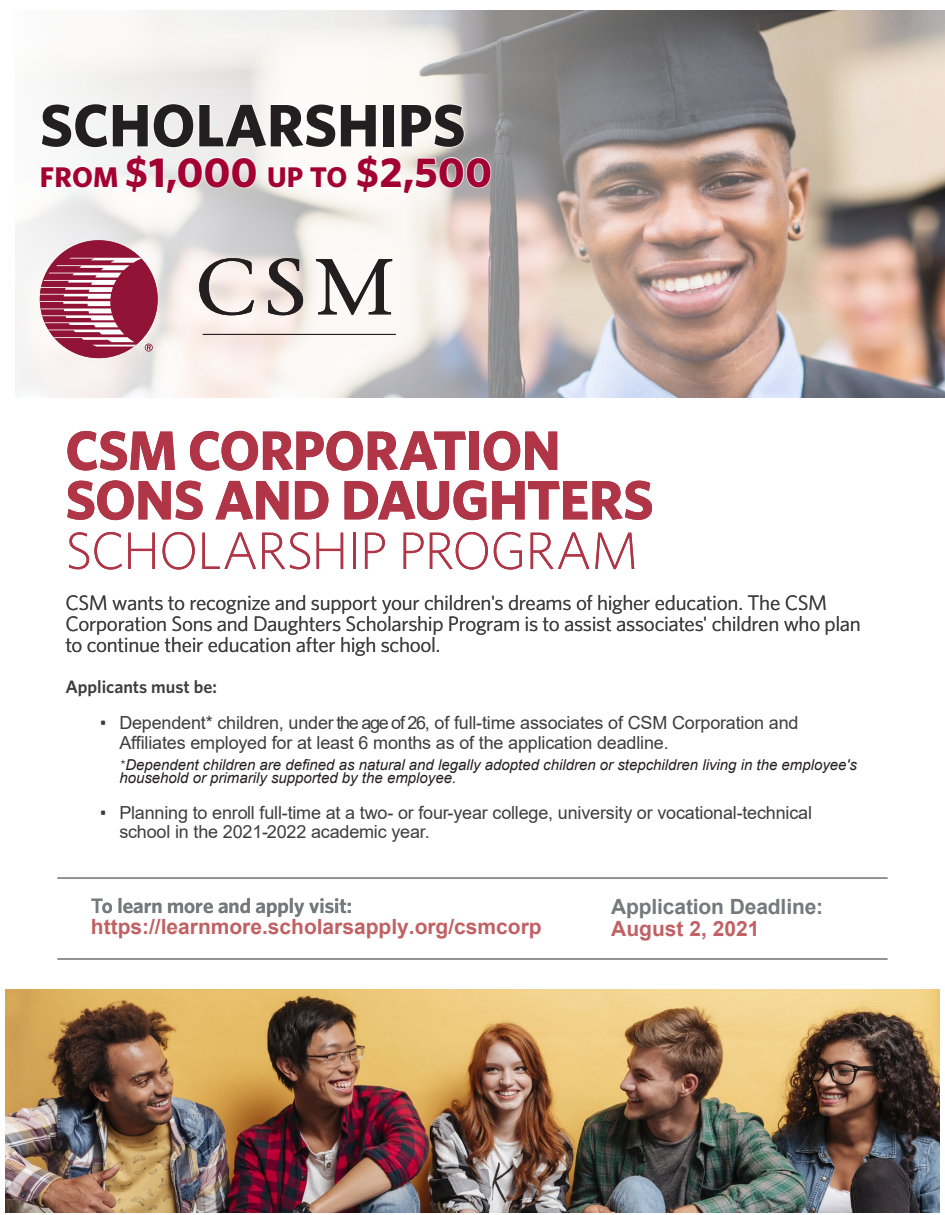
<style>
.page{position:relative;width:945px;height:1215px;background:#fff}
.page>*{position:absolute;margin:0;border:0;box-sizing:border-box;transform-origin:0 0}
.t1{font:700 60px "Whitney";color:#231f20}
.t2{font:700 55.5px/49.5px "Whitney";letter-spacing:-.015em;color:#af3547}
.t3{font:300 52.5px "Whitney";letter-spacing:-.025em;color:#af3547}
.t4{font:700 42px "Whitney";letter-spacing:.01em;color:#a40133}
.t5{font:21px/21px "Whitney";letter-spacing:-.015em;color:#3e3e3f}
.t6{font:700 21px/21.9px "Arial";color:#c16164}
.t7{font:700 21px/21.8px "Arial";letter-spacing:-.005em;color:#76787b}
.t8{font:18px/19.8px "Arial";letter-spacing:-.01em;color:#3e3e3f}
.t9{font:600 18px "Whitney";color:#3e3e3f}
.t10{font:italic 15px/12.6px "Arial";color:#231f20}
.s1{font-size:28.5px}
.s2{font-family:"Whitney"}
.s3{font-style:inherit}
.s4{font-family:"Whitney";font-weight:600;color:#76787b}
.s5{color:#c16164}
</style>
<div class="page">
<img style="left:15px;top:10px;width:930px;height:388px">
<img style="left:5px;top:990px;width:935px;height:223px">
<svg style="left:40px;top:103px;width:452px;height:92px"></svg>
<div style="left:40px;top:240px;width:118px;height:118px;background:#911436;border-radius:50%"></div>
<svg style="left:199px;top:258px;width:55px;height:57px"></svg>
<svg style="left:268px;top:258px;width:35px;height:57px;background:#a09794"></svg>
<svg style="left:316px;top:259px;width:76px;height:56px"></svg>
<svg style="left:40px;top:258px;width:113px;height:93px"></svg>
<hr style="left:203px;top:334px;width:193px;height:1px;background:#231f20">
<hr style="left:58px;top:877px;width:829px;height:2px;background:#8a8c8f">
<hr style="left:58px;top:958px;width:829px;height:2px;background:#8a8c8f">
<p class="t1" style="left:40px;top:85px;width:427px">SCHOLARSHIPS</p>
<p class="t4" style="left:40px;top:144px;width:454px"><span class="s1">FROM</span> $1,000 <span class="s1">UP TO</span> $2,500</p>
<p class="t2" style="left:65px;top:425px;width:590px">CSM CORPORATION<br>SONS AND DAUGHTERS</p>
<p class="t3" style="left:65px;top:516px;width:575px">SCHOLARSHIP PROGRAM</p>
<p class="t5" style="left:65px;top:592px;width:797px">CSM wants to recognize and support your children's dreams of higher education. The CSM<br>Corporation Sons and Daughters Scholarship Program is to assist associates' children who plan to continue their education after high school.</p>
<p class="t9" style="left:65px;top:675px;width:153px">Applicants must be:</p>
<p class="t8" style="left:119px;top:713px;width:681px;text-indent:-20px"><span class="s2">•</span> Dependent* children, under <span class="s3">the age of 26</span>, of full-time associates of CSM Corporation and<br>Affiliates employed for at least <span class="s3">6 months</span> as of the application deadline.</p>
<p class="t10" style="left:119px;top:759px;width:739px"><span class="s2">*</span>Dependent children are defined as natural and legally adopted children or stepchildren living in the employee's household or primarily supported by the employee.</p>
<p class="t8" style="left:119px;top:802px;width:694px;text-indent:-20px"><span class="s2">•</span> Planning to enroll full-time at a two- or four-year college, university or vocational-technical school in the 2021-2022 academic year.</p>
<p class="t6" style="left:91px;top:894px;width:452px"><span class="s4">To learn more and apply visit: </span>https://learnmore.scholarsapply.org/csmcorp</p>
<p class="t7" style="left:611px;top:896px;width:214px">Application Deadline:<br><span class="s5">August 2, 2021</span></p>
</div>
